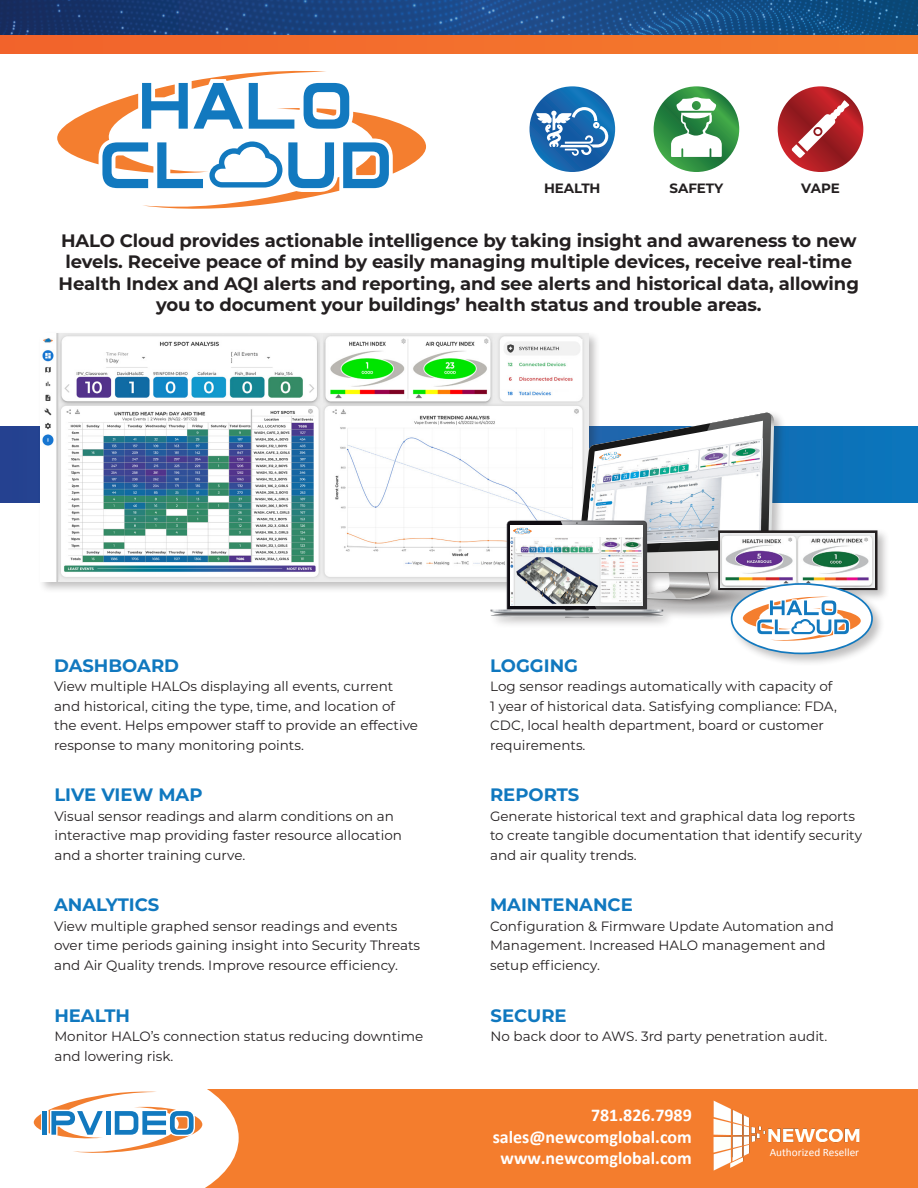
<style>
.page{position:relative;width:918px;height:1188px;background:#fff}
.page>*{position:absolute;margin:0;border:0;box-sizing:border-box;transform-origin:0 0}
.t1{font:700 18px/21.6px "Montserrat";letter-spacing:-.005em;color:#231f20;text-align:center}
.t2{font:700 18px "Montserrat";color:#1078bf}
.t3{font:700 18px/21.6px "Calibri";color:#fff;text-align:right}
.t4{font:13.5px/19.5px "Montserrat";color:#231f20}
.t5{font:700 13.5px "Montserrat";letter-spacing:-.005em;color:#231f20}
.t6{font:11.25px "Calibri";color:#fff}
</style>
<div class="page">
<div style="left:0;top:1089px;width:918px;height:99px;background:#f47d2d"></div>
<svg style="left:0;top:1089px;width:239px;height:99px;background:#ebe8e6"></svg>
<svg style="left:0;top:426px;width:918px;height:76px;background:#1a57a2"></svg>
<svg style="left:57px;top:70px;width:369px;height:139px"></svg>
<div style="left:38px;top:331px;width:563px;height:263px;background:#231f20;opacity:.29"></div>
<img style="left:40px;top:334px;width:549px;height:247px">
<div style="left:488px;top:410px;width:402px;height:257px;background:#231f20;opacity:.29"></div>
<svg style="left:491px;top:412px;width:387px;height:242px"></svg>
<svg style="left:530px;top:86px;width:85px;height:86px;background:#186ab0"></svg>
<svg style="left:536px;top:107px;width:73px;height:49px"></svg>
<svg style="left:778px;top:86px;width:85px;height:86px;background:#b32328"></svg>
<svg style="left:792px;top:100px;width:57px;height:58px"></svg>
<svg style="left:654px;top:86px;width:85px;height:86px;background:#329144"></svg>
<svg style="left:671px;top:97px;width:51px;height:60px"></svg>
<div style="left:0;top:0;width:918px;height:54px;background:#f3702c"></div>
<img style="left:0;top:0;width:918px;height:35px">
<img style="left:713px;top:1100px;width:147px;height:71px">
<p class="t5" style="left:544px;top:178px;width:58px">HEALTH</p>
<p class="t5" style="left:670px;top:178px;width:55px">SAFETY</p>
<p class="t5" style="left:801px;top:178px;width:40px">VAPE</p>
<p class="t1" style="left:59px;top:229px;width:802px">HALO Cloud provides actionable intelligence by taking insight and awareness to new levels. Receive peace of mind by easily managing multiple devices, receive real-time Health Index and AQI alerts and reporting, and see alerts and historical data, allowing you to document your buildings’ health status and trouble areas.</p>
<p class="t2" style="left:54px;top:652px;width:127px">DASHBOARD</p>
<p class="t4" style="left:54px;top:676px;width:365px">View multiple HALOs displaying all events, current and historical, citing the type, time, and location of the event. Helps empower staff to provide an effective response to many monitoring points.</p>
<p class="t2" style="left:54px;top:782px;width:150px">LIVE VIEW MAP</p>
<p class="t4" style="left:54px;top:806px;width:349px">Visual sensor readings and alarm conditions on an interactive map providing faster resource allocation and a shorter training curve.</p>
<p class="t2" style="left:54px;top:892px;width:107px">ANALYTICS</p>
<p class="t4" style="left:54px;top:916px;width:368px">View multiple graphed sensor readings and events over time periods gaining insight into Security Threats and Air Quality trends. Improve resource efficiency.</p>
<p class="t2" style="left:54px;top:1002px;width:77px">HEALTH</p>
<p class="t4" style="left:54px;top:1026px;width:371px">Monitor HALO’s connection status reducing downtime and lowering risk.</p>
<p class="t2" style="left:490px;top:652px;width:89px">LOGGING</p>
<p class="t4" style="left:490px;top:676px;width:348px">Log sensor readings automatically with capacity of 1 year of historical data. Satisfying compliance: FDA, CDC, local health department, board or customer requirements.</p>
<p class="t2" style="left:490px;top:782px;width:91px">REPORTS</p>
<p class="t4" style="left:490px;top:806px;width:373px">Generate historical text and graphical data log reports to create tangible documentation that identify security and air quality trends.</p>
<p class="t2" style="left:490px;top:892px;width:144px">MAINTENANCE</p>
<p class="t4" style="left:490px;top:916px;width:345px">Configuration &amp; Firmware Update Automation and<br>Management. Increased HALO management and setup efficiency.</p>
<p class="t2" style="left:491px;top:1002px;width:78px">SECURE</p>
<p class="t4" style="left:491px;top:1026px;width:338px">No back door to AWS. 3rd party penetration audit.</p>
<h1 class="t3" style="left:493px;top:1104px;width:201px">781.826.7989 sales@newcomglobal.com www.newcomglobal.com</h1>
<p class="t6" style="left:770px;top:1145px;width:91px">Authorized Reseller</p>
</div>
